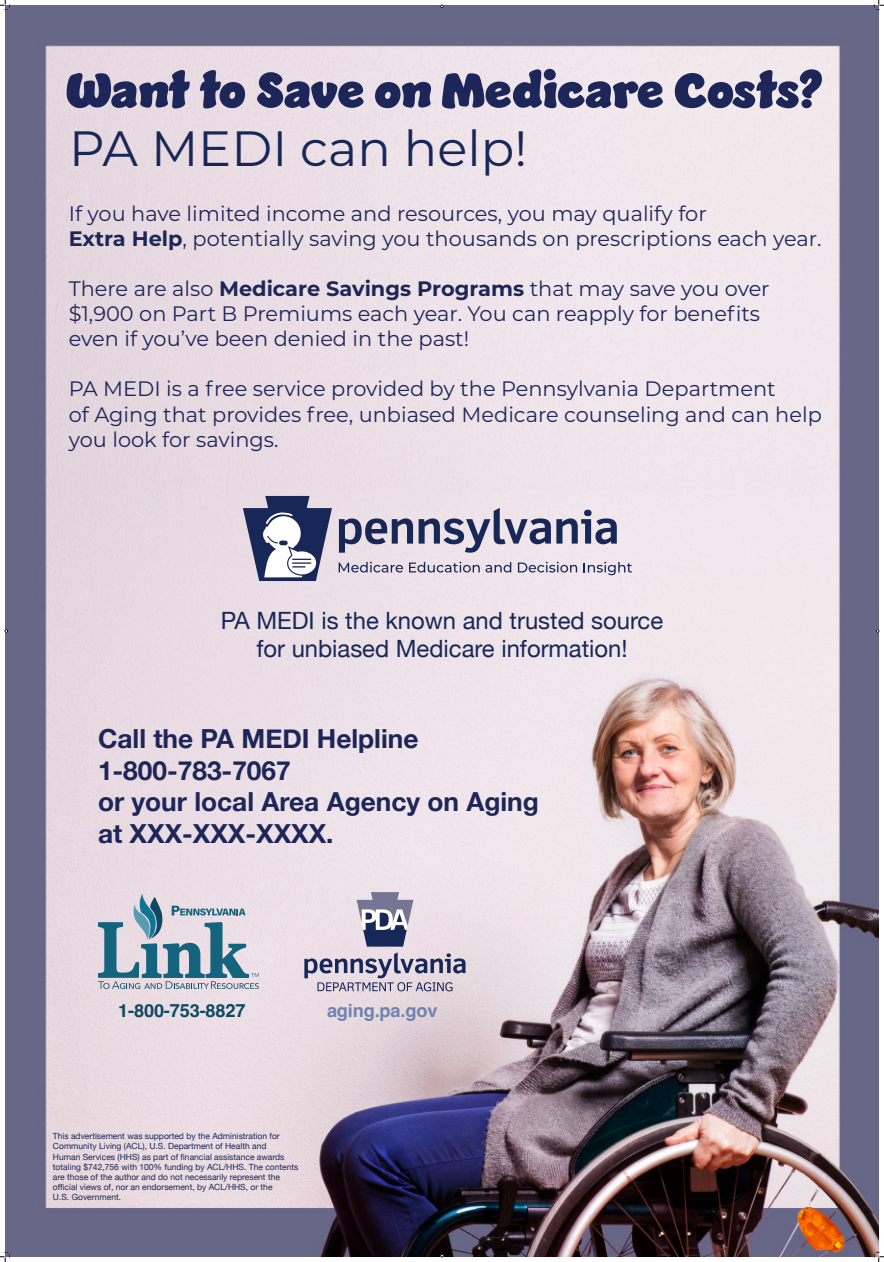
<style>
.page{position:relative;width:884px;height:1262px;background:#fff}
.page>*{position:absolute;margin:0;border:0;box-sizing:border-box;transform-origin:0 0}
.t1{font:50px "Jumble";color:#1d2659}
.t2{font:49.5px "Montserrat";color:#172757}
.t3{font:700 26.25px/31.5px "Helvetica Neue";color:#1d2659}
.t4{font:23.82px/28.6px "Helvetica Neue";color:#172757;text-align:center}
.t5{font:20.9px/25.1px "Montserrat";color:#1d2659}
.t6{font:700 18.23px "Helvetica";letter-spacing:-.01em;color:#0d4a61}
.t7{font:700 18.23px "Helvetica";letter-spacing:-.01em;color:#7083b1}
.t8{font:8.5px/10.2px "Helvetica Neue";color:#172757}
.s1{font-weight:700}
</style>
<div class="page">
<img style="left:5px;top:5px;width:873px;height:1251px">
<svg style="left:339px;top:508px;width:277px;height:44px;background:#aba8bb"></svg>
<svg style="left:338px;top:562px;width:65px;height:10px"></svg>
<svg style="left:409px;top:562px;width:102px;height:10px"></svg>
<svg style="left:518px;top:562px;width:59px;height:10px"></svg>
<svg style="left:583px;top:562px;width:49px;height:13px"></svg>
<svg style="left:243px;top:496px;width:89px;height:85px"></svg>
<svg style="left:98px;top:893px;width:161px;height:96px;background:#a8b6c4"></svg>
<svg style="left:356px;top:892px;width:57px;height:54px;background:#8c8da7"></svg>
<svg style="left:304px;top:952px;width:161px;height:39px;background:#b1abbd"></svg>
<svg style="left:0;top:0;width:11px;height:11px"></svg>
<svg style="left:0;top:1252px;width:11px;height:10px"></svg>
<svg style="left:874px;top:0;width:10px;height:11px"></svg>
<svg style="left:874px;top:1252px;width:10px;height:10px"></svg>
<p class="t1" style="left:66px;top:54px;width:758px">Want to Save on Medicare Costs?</p>
<p class="t2" style="left:69px;top:114px;width:459px">PA MEDI can help!</p>
<p class="t5" style="left:69px;top:200px;width:754px">If you have limited income and resources, you may qualify for<br><span class="s1">Extra Help</span>, potentially saving you thousands on prescriptions each year.</p>
<p class="t5" style="left:69px;top:275px;width:702px">There are also <span class="s1">Medicare Savings Programs</span> that may save you over $1,900 on Part B Premiums each year. You can reapply for benefits even if you’ve been denied in the past!</p>
<p class="t5" style="left:69px;top:376px;width:754px">PA MEDI is a free service provided by the Pennsylvania Department<br>of Aging that provides free, unbiased Medicare counseling and can help you look for savings.</p>
<p class="t4" style="left:221px;top:607px;width:444px">PA MEDI is the known and trusted source for unbiased Medicare information!</p>
<p class="t3" style="left:98px;top:724px;width:322px">Call the PA MEDI Helpline<br>1-800-783-7067</p>
<p class="t3" style="left:98px;top:787px;width:442px">or your local Area Agency on Aging</p>
<p class="t3" style="left:98px;top:818px;width:237px">at XXX-XXX-XXXX.</p>
<p class="t6" style="left:118px;top:999px;width:129px">1-800-753-8827</p>
<p class="t7" style="left:327px;top:999px;width:112px">aging.pa.gov</p>
<p class="t8" style="left:53px;top:1131px;width:247px">This advertisement was supported by the Administration for Community Living (ACL), U.S. Department of Health and<br>Human Services (HHS) as part of financial assistance awards totaling $742,756 with 100% funding by ACL/HHS. The contents are those of the author and do not necessarily represent the official views of, nor an endorsement, by ACL/HHS, or the<br>U.S. Government.</p>
</div>
